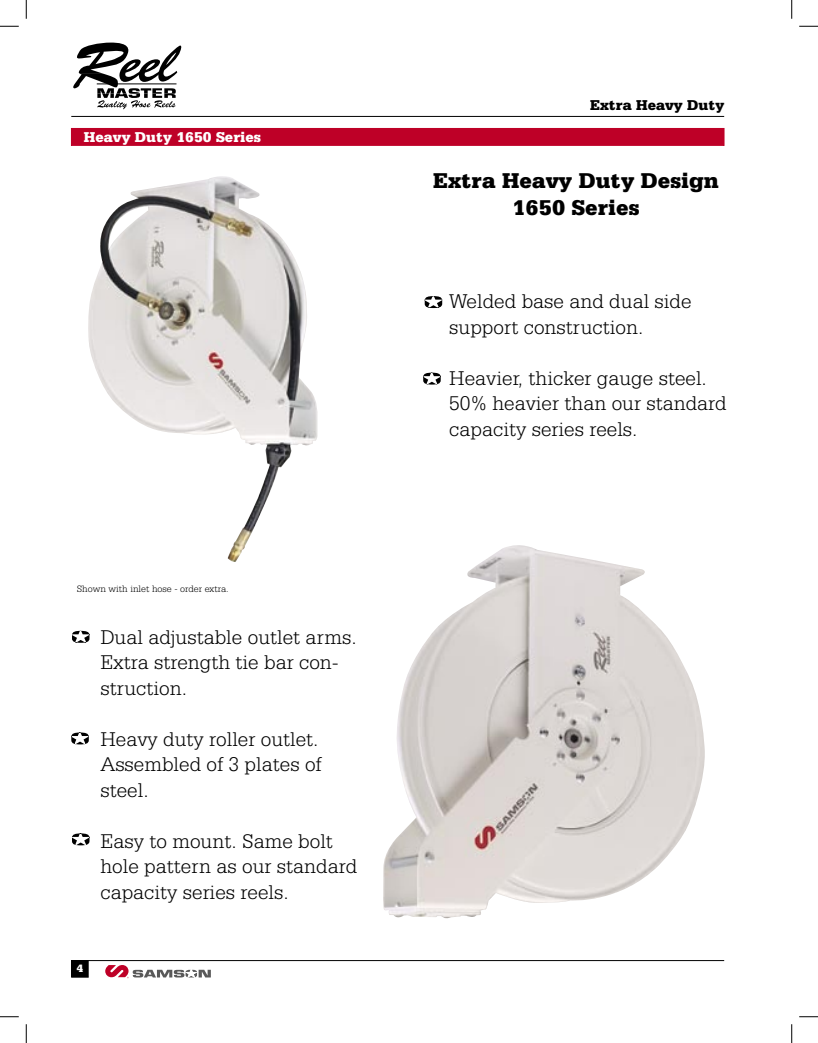
<style>
.page{position:relative;width:818px;height:1043px;background:#fff}
.page>*{position:absolute;margin:0;border:0;box-sizing:border-box;transform-origin:0 0}
.t1{font:900 22.5px/27px "Serifa BT";color:#000;text-align:center}
.t2{font:300 21.25px/25.5px "Serifa BT";color:#000}
.t3{font:900 15px "Serifa BT";color:#fff}
.t4{font:900 15px "Serifa BT";color:#000}
.t5{font:900 11.25px "Serifa BT";color:#fff}
.t6{font:300 10px "Serifa BT";color:#000}
.s1{font-size:18.75px;color:#fff}
.s2{color:#fff}
</style>
<div class="page">
<div style="left:72px;top:960px;width:16px;height:17px;background:#000"></div>
<div style="left:71px;top:960px;width:17px;height:17px;border:1px solid #000"></div>
<img style="left:88px;top:176px;width:230px;height:386px">
<div style="left:71px;top:128px;width:653px;height:17px;background:#be0027"></div>
<div style="left:71px;top:128px;width:653px;height:18px;border:1px solid #be0027"></div>
<svg style="left:424px;top:296px;width:18px;height:12px"></svg>
<svg style="left:423px;top:372px;width:17px;height:12px"></svg>
<svg style="left:72px;top:631px;width:17px;height:11px"></svg>
<svg style="left:71px;top:732px;width:18px;height:12px"></svg>
<svg style="left:72px;top:833px;width:17px;height:12px"></svg>
<img style="left:383px;top:545px;width:322px;height:374px">
<hr style="left:71px;top:960px;width:653px;height:1px;background:#000">
<hr style="left:71px;top:116px;width:653px;height:1px;background:#000">
<svg style="left:105px;top:965px;width:106px;height:13px"></svg>
<svg style="left:73px;top:43px;width:108px;height:66px"></svg>
<svg style="left:0;top:25px;width:19px;height:2px"></svg>
<svg style="left:799px;top:25px;width:19px;height:2px"></svg>
<svg style="left:0;top:1016px;width:19px;height:1px"></svg>
<svg style="left:799px;top:1016px;width:19px;height:1px"></svg>
<svg style="left:25px;top:0;width:2px;height:19px"></svg>
<svg style="left:25px;top:1024px;width:2px;height:18px"></svg>
<svg style="left:791px;top:0;width:1px;height:19px"></svg>
<svg style="left:791px;top:1024px;width:1px;height:18px"></svg>
<p class="t3" style="left:84px;top:128px;width:179px">Heavy Duty 1650 Series</p>
<p class="t6" style="left:77px;top:583px;width:153px">Shown with inlet hose - order extra.</p>
<p class="t2" style="left:100px;top:624px;width:258px;text-indent:-25px"><span class="s1">•</span> Dual adjustable outlet arms.<br>Extra strength tie bar con&shy;struction.</p>
<p class="t2" style="left:100px;top:726px;width:223px;text-indent:-25px"><span class="s2">•</span> Heavy duty roller outlet.<br>Assembled of 3 plates of steel.</p>
<p class="t2" style="left:100px;top:828px;width:258px;text-indent:-25px"><span class="s2">•</span> Easy to mount. Same bolt hole pattern as our standard capacity series reels.</p>
<p class="t5" style="left:77px;top:961px;width:8px">4</p>
<p class="t4" style="left:590px;top:95px;width:135px">Extra Heavy Duty</p>
<p class="t1" style="left:433px;top:166px;width:287px">Extra Heavy Duty Design<br>1650 Series</p>
<p class="t2" style="left:449px;top:288px;width:244px;text-indent:-25px"><span class="s1">•</span> Welded base and dual side support construction.</p>
<p class="t2" style="left:449px;top:365px;width:279px;text-indent:-25px"><span class="s2">•</span> Heavier, thicker gauge steel.<br>50% heavier than our standard capacity series reels.</p>
</div>
